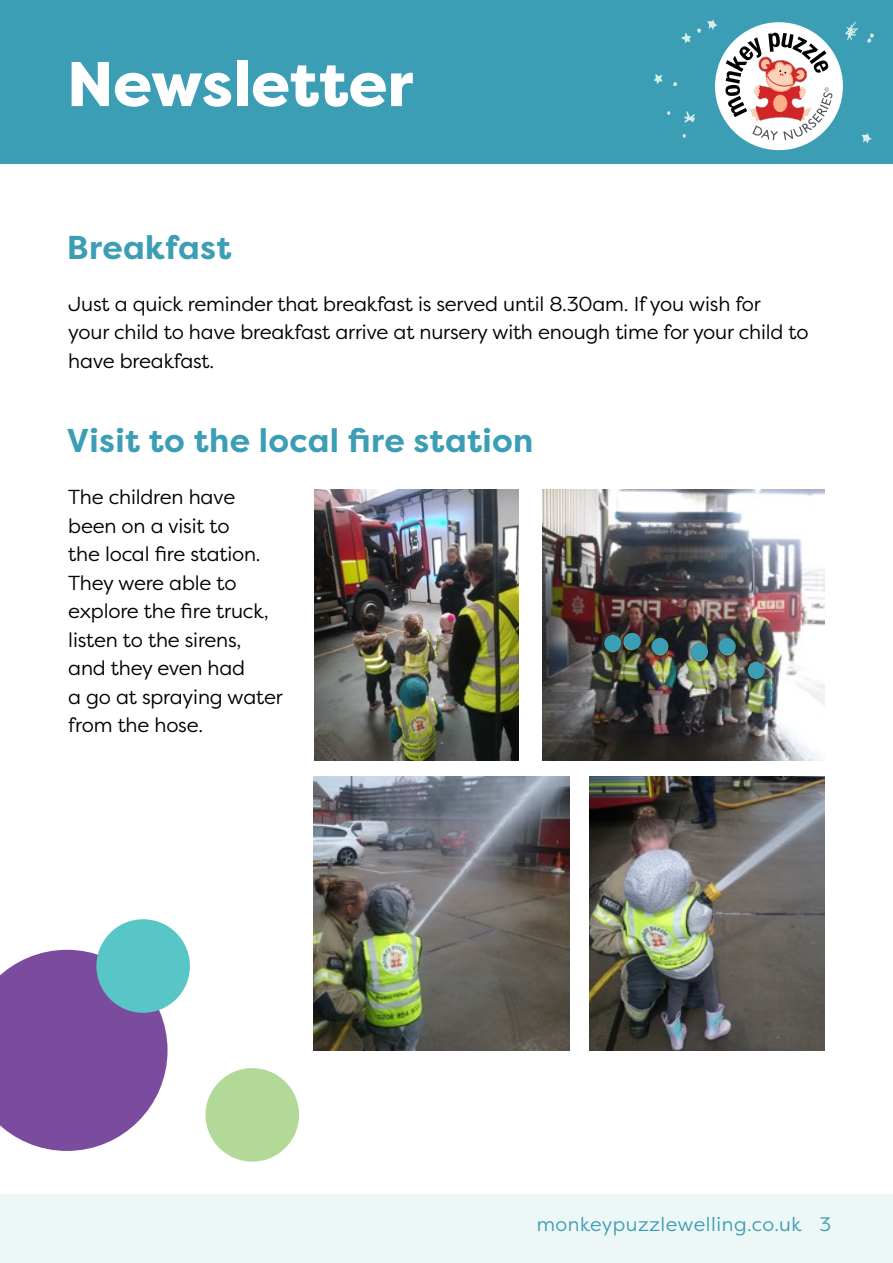
<style>
.page{position:relative;width:893px;height:1263px;background:#fff}
.page>*{position:absolute;margin:0;border:0;box-sizing:border-box;transform-origin:0 0}
.t1{font:800 63px "Filson Pro";letter-spacing:-.005em;color:#fff}
.t2{font:700 33px "Filson Pro";letter-spacing:.01em;color:#3c9eb5}
.t3{font:20.25px/28.5px "Filson Pro";letter-spacing:-.01em;color:#000}
.t4{font:19.5px "Filson Pro";letter-spacing:.025em;color:#3c9eb5}
</style>
<div class="page">
<div style="left:0;top:0;width:893px;height:164px;background:#3c9eb5"></div>
<div style="left:715px;top:22px;width:128px;height:128px;background:#fff;border-radius:50%"></div>
<svg style="left:725px;top:33px;width:107px;height:107px"></svg>
<svg style="left:654px;top:74px;width:8px;height:10px"></svg>
<svg style="left:673px;top:82px;width:4px;height:4px"></svg>
<svg style="left:861px;top:133px;width:11px;height:10px"></svg>
<svg style="left:845px;top:22px;width:13px;height:18px"></svg>
<svg style="left:867px;top:33px;width:7px;height:10px"></svg>
<svg style="left:681px;top:33px;width:10px;height:10px"></svg>
<svg style="left:697px;top:19px;width:21px;height:14px"></svg>
<svg style="left:684px;top:111px;width:11px;height:11px"></svg>
<svg style="left:682px;top:134px;width:4px;height:4px"></svg>
<svg style="left:667px;top:111px;width:3px;height:4px"></svg>
<div style="left:0;top:1195px;width:893px;height:68px;background:#edf7f6"></div>
<div style="left:206px;top:1068px;width:93px;height:93px;background:#b3d999;border-radius:50%"></div>
<svg style="left:0;top:950px;width:168px;height:201px;background:#8a60a9"></svg>
<div style="left:96px;top:919px;width:94px;height:94px;background:#58c5c7;border-radius:50%"></div>
<img style="left:315px;top:489px;width:204px;height:272px">
<img style="left:542px;top:489px;width:283px;height:272px">
<img style="left:313px;top:777px;width:257px;height:273px">
<img style="left:589px;top:777px;width:236px;height:273px">
<div style="left:604px;top:635px;width:17px;height:17px;background:#3a9eb5;border-radius:50%"></div>
<div style="left:624px;top:633px;width:17px;height:17px;background:#3a9eb5;border-radius:50%"></div>
<div style="left:651px;top:638px;width:17px;height:17px;background:#3a9eb5;border-radius:50%"></div>
<div style="left:691px;top:643px;width:17px;height:17px;background:#3a9eb5;border-radius:50%"></div>
<div style="left:719px;top:638px;width:17px;height:17px;background:#3a9eb5;border-radius:50%"></div>
<div style="left:748px;top:662px;width:17px;height:17px;background:#3a9eb5;border-radius:50%"></div>
<h1 class="t1" style="left:67px;top:45px;width:348px">Newsletter</h1>
<h2 class="t2" style="left:67px;top:226px;width:166px">Breakfast</h2>
<p class="t3" style="left:68px;top:289px;width:742px">Just a quick reminder that breakfast is served until 8.30am. If you wish for<br>your child to have breakfast arrive at nursery with enough time for your child to have breakfast.</p>
<h2 class="t2" style="left:67px;top:420px;width:468px">Visit to the local fire station</h2>
<p class="t3" style="left:68px;top:482px;width:216px">The children have been on a visit to<br>the local fire station.<br>They were able to explore the fire truck, listen to the sirens, and they even had<br>a go at spraying water from the hose.</p>
<p class="t4" style="left:537px;top:1212px;width:296px">monkeypuzzlewelling.co.uk 3</p>
</div>
